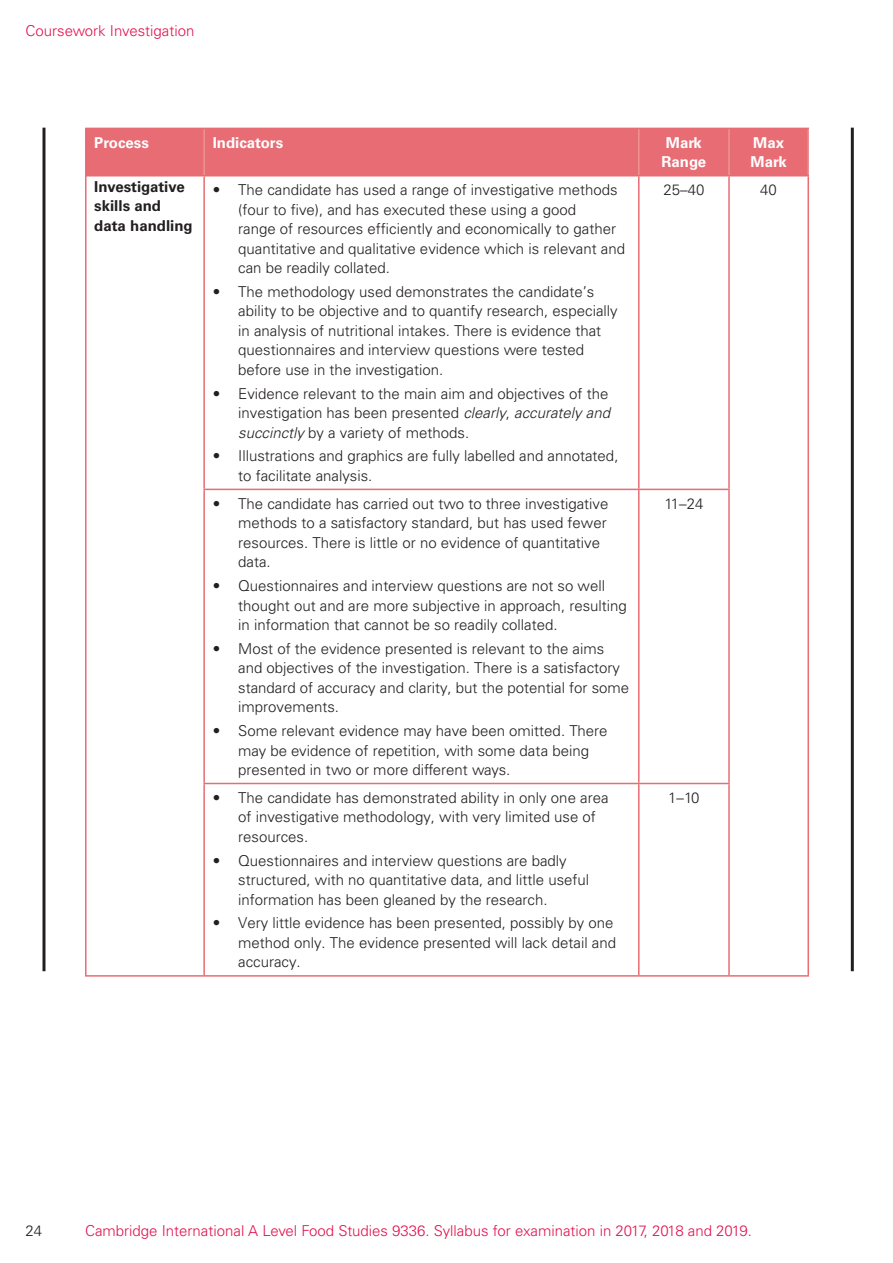
<style>
.page{position:relative;width:893px;height:1263px;background:#fff}
.page>*{position:absolute;margin:0;border:0;box-sizing:border-box;transform-origin:0 0}
.t1{font:300 15px/19.5px "Univers LT Std";color:#231f20}
.t2{font:300 15px "Univers LT Std";color:#e1134f}
.t3{font:700 15px/19.5px "Univers LT Std";color:#231f20}
.t4{font:700 15px/19.5px "Univers LT Std";color:#fff}
.s1{font-style:italic}
</style>
<div class="page">
<div style="left:86px;top:129px;width:721px;height:46px;background:#e86c74"></div>
<hr style="left:203px;top:129px;width:2px;height:46px;background:#ee9393">
<hr style="left:203px;top:783px;width:526px;height:1px;background:#e86c74">
<hr style="left:638px;top:129px;width:1px;height:46px;background:#ee9393">
<hr style="left:728px;top:129px;width:1px;height:46px;background:#ee9393">
<hr style="left:203px;top:489px;width:526px;height:1px;background:#e86c74">
<hr style="left:204px;top:975px;width:605px;height:2px;background:#e86c74">
<hr style="left:85px;top:177px;width:1px;height:312px;background:#e86c74">
<hr style="left:85px;top:489px;width:1px;height:295px;background:#e86c74">
<hr style="left:85px;top:784px;width:1px;height:191px;background:#e86c74">
<hr style="left:85px;top:975px;width:119px;height:2px;background:#e86c74">
<hr style="left:85px;top:128px;width:119px;height:1px;background:#e86c74">
<hr style="left:85px;top:129px;width:1px;height:46px;background:#e86c74">
<hr style="left:204px;top:128px;width:605px;height:1px;background:#e86c74">
<hr style="left:85px;top:175px;width:724px;height:2px;background:#e86c74">
<hr style="left:807px;top:129px;width:2px;height:46px;background:#ee9393">
<hr style="left:203px;top:177px;width:2px;height:312px;background:#e86c74">
<hr style="left:638px;top:177px;width:1px;height:312px;background:#e86c74">
<hr style="left:728px;top:177px;width:1px;height:312px;background:#e86c74">
<hr style="left:807px;top:177px;width:2px;height:312px;background:#e86c74">
<hr style="left:807px;top:489px;width:2px;height:295px;background:#e86c74">
<hr style="left:807px;top:784px;width:2px;height:191px;background:#e86c74">
<hr style="left:203px;top:490px;width:2px;height:293px;background:#e86c74">
<hr style="left:638px;top:490px;width:1px;height:293px;background:#e86c74">
<hr style="left:728px;top:490px;width:1px;height:293px;background:#e86c74">
<hr style="left:203px;top:784px;width:2px;height:191px;background:#e86c74">
<hr style="left:638px;top:784px;width:1px;height:191px;background:#e86c74">
<hr style="left:728px;top:784px;width:1px;height:191px;background:#e86c74">
<hr style="left:42px;top:128px;width:3px;height:843px;background:#231f20">
<hr style="left:850px;top:128px;width:3px;height:843px;background:#231f20">
<p class="t2" style="left:25px;top:26px;width:170px">Coursework Investigation</p>
<p class="t4" style="left:94px;top:134px;width:56px">Process</p>
<p class="t4" style="left:213px;top:134px;width:72px">Indicators</p>
<p class="t4" style="left:661px;top:134px;width:46px">Mark<br>Range</p>
<p class="t4" style="left:750px;top:134px;width:38px">Max<br>Mark</p>
<p class="t3" style="left:94px;top:178px;width:100px">Investigative skills and data handling</p>
<p class="t1" style="left:238px;top:182px;width:388px;text-indent:-26px">• The candidate has used a range of investigative methods (four to five), and has executed these using a good<br>range of resources efficiently and economically to gather quantitative and qualitative evidence which is relevant and can be readily collated.</p>
<p class="t1" style="left:238px;top:284px;width:381px;text-indent:-26px">• The methodology used demonstrates the candidate’s ability to be objective and to quantify research, especially in analysis of nutritional intakes. There is evidence that questionnaires and interview questions were tested before use in the investigation.</p>
<p class="t1" style="left:238px;top:385px;width:373px;text-align:justify;text-indent:-26px">• Evidence relevant to the main aim and objectives of the investigation has been presented <span class="s1">clearly</span>, <span class="s1">accurately and succinctly</span> by a variety of methods.</p>
<p class="t1" style="left:238px;top:448px;width:382px;text-indent:-26px">• Illustrations and graphics are fully labelled and annotated, to facilitate analysis.</p>
<p class="t1" style="left:663px;top:182px;width:42px">25–40</p>
<p class="t1" style="left:760px;top:182px;width:18px">40</p>
<p class="t1" style="left:238px;top:495px;width:372px;text-indent:-26px">• The candidate has carried out two to three investigative methods to a satisfactory standard, but has used fewer resources. There is little or no evidence of quantitative data.</p>
<p class="t1" style="left:238px;top:578px;width:390px;text-indent:-26px">• Questionnaires and interview questions are not so well thought out and are more subjective in approach, resulting in information that cannot be so readily collated.</p>
<p class="t1" style="left:238px;top:640px;width:392px;text-indent:-26px">• Most of the evidence presented is relevant to the aims and objectives of the investigation. There is a satisfactory standard of accuracy and clarity, but the potential for some improvements.</p>
<p class="t1" style="left:238px;top:723px;width:371px;text-indent:-26px">• Some relevant evidence may have been omitted. There may be evidence of repetition, with some data being presented in two or more different ways.</p>
<p class="t1" style="left:238px;top:790px;width:372px;text-indent:-26px">• The candidate has demonstrated ability in only one area of investigative methodology, with very limited use of resources.</p>
<p class="t1" style="left:238px;top:852px;width:352px;text-indent:-26px">• Questionnaires and interview questions are badly structured, with no quantitative data, and little useful information has been gleaned by the research.</p>
<p class="t1" style="left:238px;top:915px;width:379px;text-indent:-26px">• Very little evidence has been presented, possibly by one method only. The evidence presented will lack detail and accuracy.</p>
<p class="t1" style="left:664px;top:495px;width:41px">11–24</p>
<p class="t1" style="left:668px;top:790px;width:33px">1–10</p>
<p class="t1" style="left:25px;top:1222px;width:18px">24</p>
<p class="t2" style="left:85px;top:1225px;width:668px">Cambridge International A Level Food Studies 9336. Syllabus for examination in 2017, 2018 and 2019.</p>
</div>
